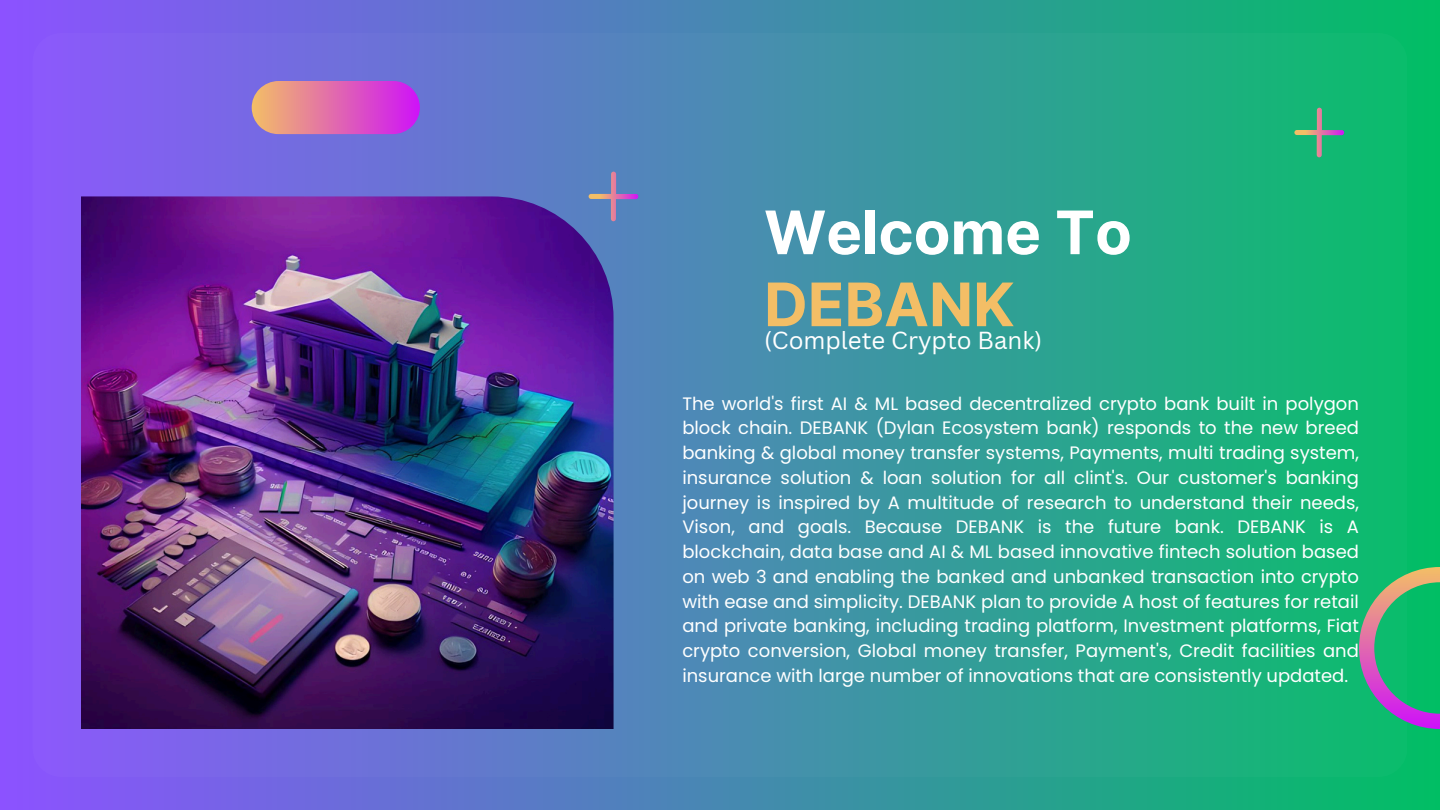
<style>
.page{position:relative;width:1440px;height:810px;background:#fff}
.page>*{position:absolute;margin:0;border:0;box-sizing:border-box;transform-origin:0 0}
.t1{font:700 60px "Inter";color:#fff}
.t2{font:700 60px "Inter";color:#f3be66}
.t3{font:24px "Canva Sans";color:#fff}
.t4{font:18px/24.8px "Poppins";color:#fff;text-align:justify}
</style>
<div class="page">
<div style="left:0;top:0;width:1440px;height:810px;background:linear-gradient(to right,#8c52ff,#01be64)"></div>
<div style="left:33px;top:33px;width:1374px;height:744px;background:linear-gradient(to right,#8c59fb,#0bbd6b);border-radius:29px"></div>
<img style="left:81px;top:196px;width:533px;height:533px">
<svg style="left:1359px;top:567px;width:81px;height:162px;background:#41a57c"></svg>
<svg style="left:252px;top:81px;width:168px;height:53px;background:#d968b1"></svg>
<svg style="left:589px;top:172px;width:50px;height:49px;background:#7082b7"></svg>
<svg style="left:1294px;top:108px;width:50px;height:49px;background:#3aac7b"></svg>
<p class="t1" style="left:764px;top:197px;width:369px">Welcome To</p>
<p class="t2" style="left:764px;top:269px;width:252px">DEBANK</p>
<h2 class="t3" style="left:764px;top:323px;width:279px">(Complete Crypto Bank)</h2>
<p class="t4" style="left:682px;top:391px;width:678px">The world's first AI &amp; ML based decentralized crypto bank built in polygon block chain. DEBANK (Dylan Ecosystem bank) responds to the new breed banking &amp; global money transfer systems, Payments, multi trading system, insurance solution &amp; loan solution for all clint's. Our customer's banking journey is inspired by A multitude of research to understand their needs, Vison, and goals. Because DEBANK is the future bank. DEBANK is A blockchain, data base and AI &amp; ML based innovative fintech solution based on web 3 and enabling the banked and unbanked transaction into crypto with ease and simplicity. DEBANK plan to provide A host of features for retail and private banking, including trading platform, Investment platforms, Fiat crypto conversion, Global money transfer, Payment's, Credit facilities and insurance with large number of innovations that are consistently updated.</p>
</div>
